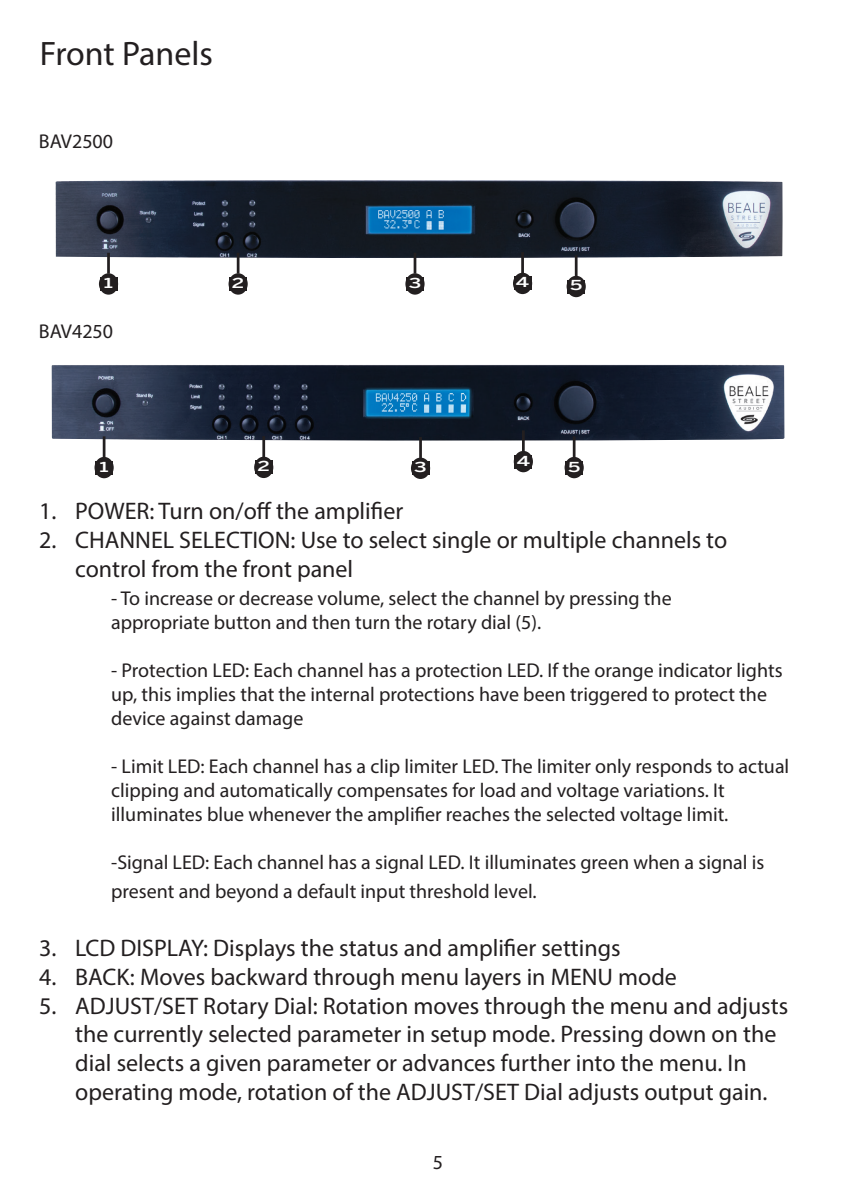
<style>
.page{position:relative;width:842px;height:1191px;background:#fff}
.page>*{position:absolute;margin:0;border:0;box-sizing:border-box;transform-origin:0 0}
.t1{font:34px "Myriad Pro";color:#231f20}
.t2{font:24px/28.8px "Myriad Pro";color:#231f20}
.t3{font:20px/24px "Myriad Pro";color:#231f20}
.Product_Sub-Name{font:500 13.6px "Benton Sans";color:#fff;scale:1.5 1}
</style>
<div class="page">
<img style="left:55px;top:180px;width:727px;height:79px">
<img style="left:52px;top:364px;width:732px;height:77px">
<div style="left:99px;top:273px;width:19px;height:22px;background:#231f20;border-radius:50%"></div>
<div style="left:100px;top:277px;width:17px;height:14px;background:#231f20"></div>
<hr style="left:107px;top:253px;width:3px;height:21px;background:#231f20">
<svg style="left:229px;top:273px;width:19px;height:22px"></svg>
<div style="left:229px;top:277px;width:18px;height:14px;background:#231f20"></div>
<hr style="left:237px;top:253px;width:2px;height:21px;background:#231f20">
<svg style="left:405px;top:273px;width:20px;height:22px"></svg>
<div style="left:406px;top:277px;width:18px;height:14px;background:#231f20"></div>
<hr style="left:414px;top:253px;width:2px;height:21px;background:#231f20">
<div style="left:513px;top:273px;width:19px;height:21px;background:#231f20;border-radius:50%"></div>
<div style="left:514px;top:277px;width:17px;height:13px;background:#231f20"></div>
<hr style="left:521px;top:252px;width:3px;height:21px;background:#231f20">
<div style="left:567px;top:276px;width:19px;height:21px;background:#231f20;border-radius:50%"></div>
<div style="left:567px;top:280px;width:18px;height:13px;background:#231f20"></div>
<hr style="left:575px;top:255px;width:2px;height:21px;background:#231f20">
<div style="left:95px;top:457px;width:19px;height:21px;background:#231f20;border-radius:50%"></div>
<div style="left:95px;top:461px;width:18px;height:13px;background:#231f20"></div>
<hr style="left:103px;top:436px;width:2px;height:21px;background:#231f20">
<div style="left:254px;top:457px;width:19px;height:21px;background:#231f20;border-radius:50%"></div>
<div style="left:255px;top:460px;width:18px;height:14px;background:#231f20"></div>
<hr style="left:262px;top:436px;width:3px;height:21px;background:#231f20">
<svg style="left:411px;top:457px;width:19px;height:22px"></svg>
<div style="left:412px;top:461px;width:17px;height:14px;background:#231f20"></div>
<hr style="left:419px;top:437px;width:3px;height:21px;background:#231f20">
<div style="left:514px;top:451px;width:19px;height:21px;background:#231f20;border-radius:50%"></div>
<div style="left:514px;top:455px;width:18px;height:13px;background:#231f20"></div>
<hr style="left:522px;top:430px;width:3px;height:21px;background:#231f20">
<div style="left:564px;top:457px;width:20px;height:21px;background:#231f20;border-radius:50%"></div>
<div style="left:565px;top:461px;width:18px;height:13px;background:#231f20"></div>
<hr style="left:573px;top:436px;width:2px;height:21px;background:#231f20">
<p class="t1" style="left:40px;top:33px;width:175px">Front Panels</p>
<p class="t3" style="left:39px;top:128px;width:76px">BAV2500</p>
<p class="Product_Sub-Name" style="left:104px;top:275px;width:8px">1</p>
<p class="Product_Sub-Name" style="left:232px;top:275px;width:10px">2</p>
<p class="Product_Sub-Name" style="left:409px;top:275px;width:10px">3</p>
<p class="Product_Sub-Name" style="left:516px;top:274px;width:10px">4</p>
<p class="Product_Sub-Name" style="left:570px;top:278px;width:10px">5</p>
<p class="t3" style="left:39px;top:319px;width:76px">BAV4250</p>
<p class="Product_Sub-Name" style="left:100px;top:459px;width:8px">1</p>
<p class="Product_Sub-Name" style="left:258px;top:458px;width:10px">2</p>
<p class="Product_Sub-Name" style="left:414px;top:459px;width:10px">3</p>
<p class="Product_Sub-Name" style="left:517px;top:453px;width:10px">4</p>
<p class="Product_Sub-Name" style="left:568px;top:459px;width:10px">5</p>
<p class="t2" style="left:39px;top:496px;width:366px">1. POWER: Turn on/off the amplifier</p>
<p class="t2" style="left:75px;top:525px;width:654px;text-indent:-36px">2. CHANNEL SELECTION: Use to select single or multiple channels to control from the front panel</p>
<p class="t3" style="left:111px;top:586px;width:562px">- To increase or decrease volume, select the channel by pressing the appropriate button and then turn the rotary dial (5).</p>
<p class="t3" style="left:111px;top:658px;width:673px">- Protection LED: Each channel has a protection LED. If the orange indicator lights up, this implies that the internal protections have been triggered to protect the device against damage</p>
<p class="t3" style="left:111px;top:754px;width:680px">- Limit LED: Each channel has a clip limiter LED. The limiter only responds to actual clipping and automatically compensates for load and voltage variations. It illuminates blue whenever the amplifier reaches the selected voltage limit.</p>
<p class="t3" style="left:111px;top:848px;width:655px;line-height:28.8px">-Signal LED: Each channel has a signal LED. It illuminates green when a signal is present and beyond a default input threshold level.</p>
<p class="t2" style="left:39px;top:933px;width:583px">3. LCD DISPLAY: Displays the status and amplifier settings</p>
<p class="t2" style="left:39px;top:962px;width:639px">4. BACK: Moves backward through menu layers in MENU mode</p>
<p class="t2" style="left:75px;top:990px;width:714px;text-indent:-36px">5. ADJUST/SET Rotary Dial: Rotation moves through the menu and adjusts the currently selected parameter in setup mode. Pressing down on the dial selects a given parameter or advances further into the menu. In operating mode, rotation of the ADJUST/SET Dial adjusts output gain.</p>
<p class="t3" style="left:433px;top:1150px;width:12px">5</p>
</div>
